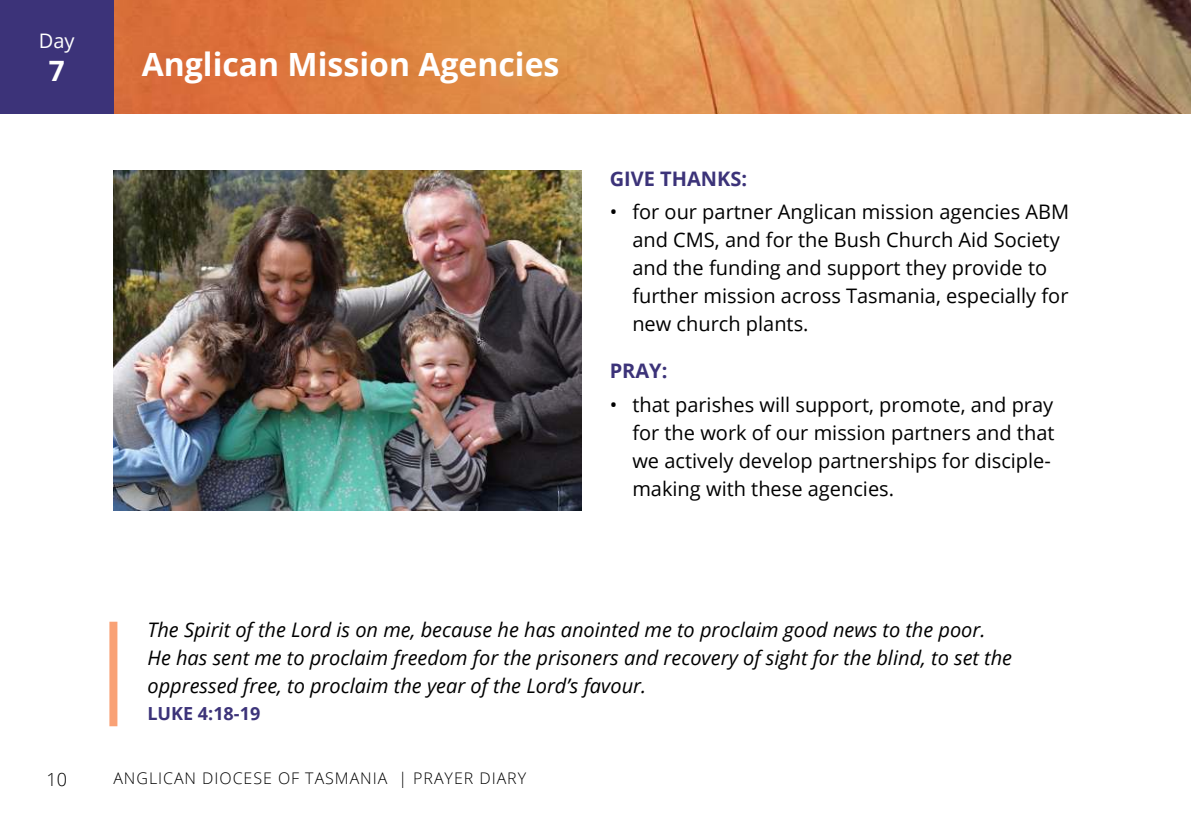
<style>
.page{position:relative;width:1191px;height:840px;background:#fff}
.page>*{position:absolute;margin:0;border:0;box-sizing:border-box;transform-origin:0 0}
.t1{font:700 32px "Open Sans";color:#fff}
.t2{font:700 28px "Open Sans";color:#fff}
.t3{font:20px/28px "Open Sans";color:#000}
.t4{font:italic 20px/28px "Open Sans";color:#000}
.t5{font:700 20px "Open Sans";color:#3c3379}
.t6{font:20px "Open Sans";color:#fff}
.t7{font:700 18px "Open Sans";color:#3c3379}
.t8{font:300 18px "Open Sans";color:#000}
.t9{font:300 16px "Open Sans";letter-spacing:.06em;color:#000}
</style>
<div class="page">
<img style="left:113px;top:0;width:1078px;height:113px">
<div style="left:0;top:0;width:113px;height:113px;background:#3c3379"></div>
<div style="left:109px;top:621px;width:8px;height:104px;background:#f9a175"></div>
<img style="left:113px;top:170px;width:468px;height:340px">
<p class="t6" style="left:39px;top:32px;width:37px">Day</p>
<h2 class="t2" style="left:49px;top:60px;width:17px">7</h2>
<h1 class="t1" style="left:142px;top:51px;width:419px">Anglican Mission Agencies</h1>
<p class="t5" style="left:609px;top:170px;width:139px">GIVE THANKS:</p>
<p class="t3" style="left:632px;top:200px;width:438px;text-indent:-23px">• for our partner Anglican mission agencies ABM and CMS, and for the Bush Church Aid Society and the funding and support they provide to further mission across Tasmania, especially for new church plants.</p>
<p class="t5" style="left:609px;top:362px;width:59px">PRAY:</p>
<p class="t3" style="left:632px;top:392px;width:423px;text-indent:-23px">• that parishes will support, promote, and pray for the work of our mission partners and that we actively develop partnerships for disciple&shy;making with these agencies.</p>
<p class="t4" style="left:147px;top:617px;width:866px">The Spirit of the Lord is on me, because he has anointed me to proclaim good news to the poor.<br>He has sent me to proclaim freedom for the prisoners and recovery of sight for the blind, to set the oppressed free, to proclaim the year of the Lord’s favour.</p>
<p class="t7" style="left:147px;top:706px;width:114px">LUKE 4:18-19</p>
<p class="t8" style="left:46px;top:771px;width:22px">10</p>
<p class="t9" style="left:113px;top:771px;width:414px">ANGLICAN DIOCESE OF TASMANIA | PRAYER DIARY</p>
</div>
